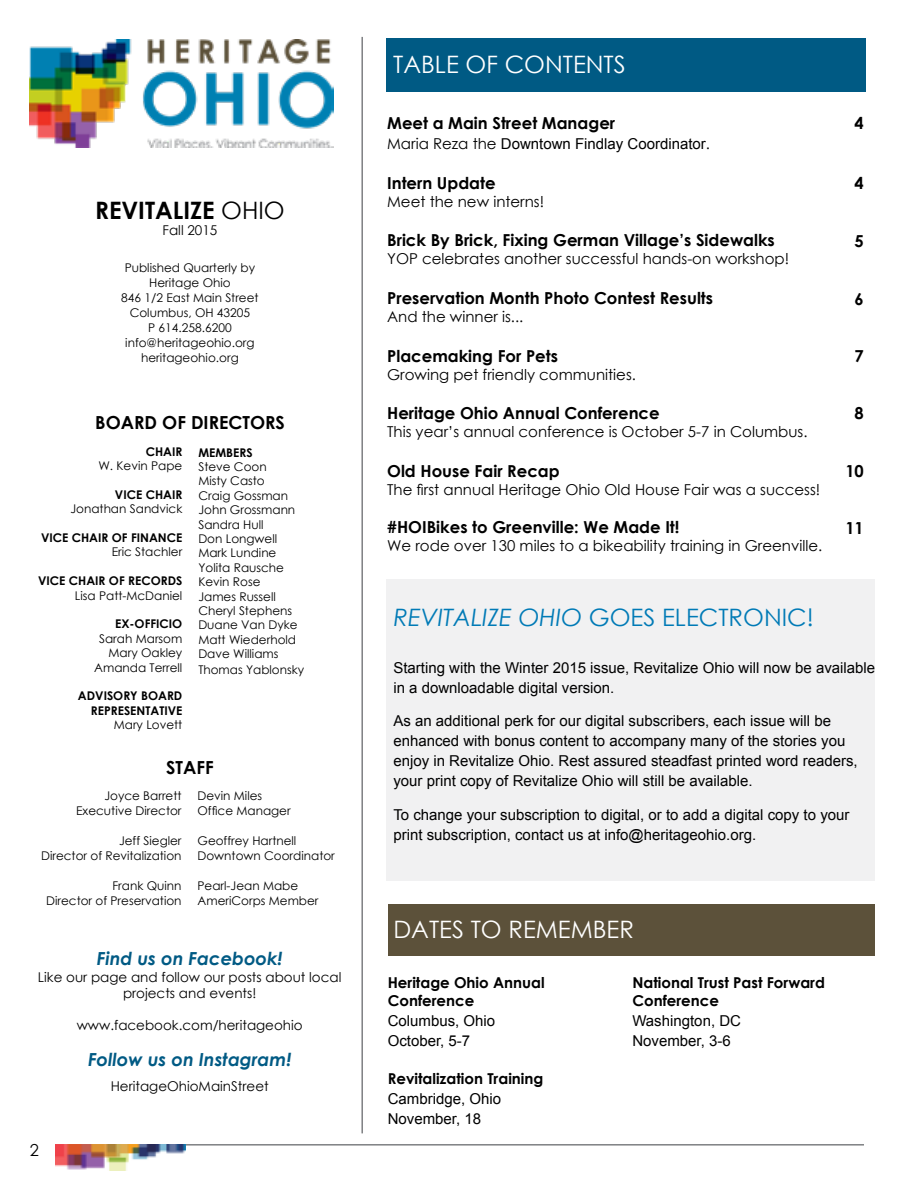
<style>
.page{position:relative;width:918px;height:1188px;background:#fff}
.page>*{position:absolute;margin:0;border:0;box-sizing:border-box;transform-origin:0 0}
.t1{font:24px "Century Gothic";color:#fff}
.t2{font:24px "Century Gothic";color:#007ab6}
.t3{font:700 24px "Century Gothic";color:#000}
.t4{font:italic 700 18px "Century Gothic";color:#005a84}
.t5{font:700 18px "Century Gothic";color:#000}
.t6{font:700 16.5px "Century Gothic";color:#000}
.t7{font:16.5px "Century Gothic";color:#000}
.t8{font:15px/20px "Arial";color:#000}
.t9{font:15px "Century Gothic";color:#000}
.t10{font:700 15px/18px "Century Gothic";color:#000}
.t11{font:13.5px/16.2px "Century Gothic";color:#000;text-align:center}
.t12{font:12px/14.4px "Century Gothic";color:#000}
.t13{font:700 12px/14.4px "Century Gothic";color:#000;text-align:right}
.s1{font-weight:400}
.s2{font-family:"Century Gothic"}
.s3{font-style:italic}
</style>
<div class="page">
<hr style="left:150px;top:1144px;width:714px;height:2px;background:#7e8083">
<img style="left:55px;top:1144px;width:131px;height:27px">
<div style="left:387px;top:579px;width:488px;height:301px;background:#f1f1f2"></div>
<hr style="left:361px;top:37px;width:2px;height:1096px;background:#7e8083">
<div style="left:387px;top:39px;width:479px;height:53px;background:#005a84"></div>
<img style="left:30px;top:40px;width:303px;height:108px">
<div style="left:388px;top:905px;width:487px;height:51px;background:#5c513a"></div>
<h1 class="t3" style="left:95px;top:192px;width:191px">REVITALIZE <span class="s1">OHIO</span></h1>
<p class="t11" style="left:163px;top:222px;width:56px">Fall 2015</p>
<p class="t12" style="left:121px;top:260px;width:139px;line-height:15px;text-align:center">Published Quarterly by<br>Heritage Ohio<br>846 1/2 East Main Street<br>Columbus, OH 43205<br>P 614.258.6200 info@heritageohio.org heritageohio.org</p>
<h2 class="t5" style="left:95px;top:409px;width:191px">BOARD OF DIRECTORS</h2>
<p class="t13" style="left:146px;top:443px;width:38px">CHAIR</p>
<p class="t12" style="left:98px;top:458px;width:86px">W. Kevin Pape</p>
<p class="t13" style="left:115px;top:487px;width:69px">VICE CHAIR</p>
<p class="t12" style="left:70px;top:501px;width:113px">Jonathan Sandvick</p>
<p class="t13" style="left:41px;top:530px;width:143px">VICE CHAIR OF FINANCE</p>
<p class="t12" style="left:112px;top:545px;width:72px">Eric Stachler</p>
<p class="t13" style="left:38px;top:573px;width:146px">VICE CHAIR OF RECORDS</p>
<p class="t12" style="left:75px;top:588px;width:109px">Lisa Patt-McDaniel</p>
<p class="t13" style="left:115px;top:616px;width:69px">EX-OFFICIO</p>
<p class="t12" style="left:94px;top:631px;width:90px;text-align:right">Sarah Marsom<br>Mary Oakley<br>Amanda Terrell</p>
<p class="t13" style="left:78px;top:688px;width:106px">ADVISORY BOARD<br>REPRESENTATIVE</p>
<p class="t12" style="left:114px;top:717px;width:70px">Mary Lovett</p>
<h2 class="t5" style="left:166px;top:753px;width:49px">STAFF</h2>
<p class="t12" style="left:198px;top:788px;width:95px;line-height:15px">Devin Miles<br>Office Manager</p>
<p class="t12" style="left:198px;top:833px;width:139px;line-height:15px">Geoffrey Hartnell<br>Downtown Coordinator</p>
<p class="t12" style="left:198px;top:878px;width:123px;line-height:15px">Pearl-Jean Mabe<br>AmeriCorps Member</p>
<p class="t13" style="left:198px;top:445px;width:56px">MEMBERS</p>
<p class="t12" style="left:198px;top:459px;width:101px">Steve Coon<br>Misty Casto<br>Craig Gossman<br>John Grossmann<br>Sandra Hull<br>Don Longwell<br>Mark Lundine<br>Yolita Rausche<br>Kevin Rose<br>James Russell<br>Cheryl Stephens<br>Duane Van Dyke<br>Matt Wiederhold<br>Dave Williams</p>
<p class="t12" style="left:198px;top:663px;width:107px">Thomas Yablonsky</p>
<p class="t12" style="left:76px;top:788px;width:107px;line-height:15px;text-align:right">Joyce Barrett<br>Executive Director</p>
<p class="t12" style="left:41px;top:833px;width:142px;line-height:15px;text-align:right">Jeff Siegler<br>Director of Revitalization</p>
<p class="t12" style="left:46px;top:878px;width:137px;line-height:15px;text-align:right">Frank Quinn<br>Director of Preservation</p>
<h2 class="t4" style="left:97px;top:945px;width:187px">Find us on Facebook!</h2>
<p class="t11" style="left:38px;top:969px;width:305px">Like our page and follow our posts about local projects and events!</p>
<p class="t11" style="left:77px;top:1017px;width:227px">www.facebook.com/heritageohio</p>
<h2 class="t4" style="left:88px;top:1046px;width:205px">Follow us on Instagram!</h2>
<p class="t11" style="left:111px;top:1078px;width:159px">HeritageOhioMainStreet</p>
<h3 class="t7" style="left:30px;top:1139px;width:11px">2</h3>
<h1 class="t1" style="left:393px;top:48px;width:234px">TABLE OF CONTENTS</h1>
<h3 class="t6" style="left:387px;top:111px;width:230px">Meet a Main Street Manager</h3>
<p class="t8" style="left:387px;top:134px;width:324px"><span class="s2">Maria Reza the</span> Downtown Findlay Coordinator<span class="s2">.</span></p>
<h3 class="t6" style="left:387px;top:170px;width:110px">Intern Update</h3>
<p class="t9" style="left:387px;top:191px;width:159px">Meet the new interns!</p>
<h3 class="t6" style="left:387px;top:228px;width:389px">Brick By Brick, Fixing German Village’s Sidewalks</h3>
<p class="t9" style="left:387px;top:248px;width:404px">YOP celebrates another successful hands-on workshop!</p>
<h3 class="t6" style="left:387px;top:285px;width:328px">Preservation Month Photo Contest Results</h3>
<p class="t9" style="left:387px;top:306px;width:138px">And the winner is...</p>
<h3 class="t6" style="left:387px;top:343px;width:172px">Placemaking For Pets</h3>
<p class="t9" style="left:387px;top:364px;width:250px">Growing pet friendly communities.</p>
<h3 class="t6" style="left:387px;top:401px;width:274px">Heritage Ohio Annual Conference</h3>
<p class="t9" style="left:387px;top:421px;width:422px">This year’s annual conference is October 5-7 in Columbus.</p>
<h3 class="t6" style="left:387px;top:458px;width:174px">Old House Fair Recap</h3>
<p class="t9" style="left:387px;top:479px;width:435px">The first annual Heritage Ohio Old House Fair was a success!</p>
<h3 class="t6" style="left:387px;top:514px;width:294px">#HOIBikes to Greenville: We Made It!</h3>
<p class="t9" style="left:387px;top:535px;width:437px">We rode over 130 miles to a bikeability training in Greenville.</p>
<h1 class="t2" style="left:393px;top:600px;width:422px"><span class="s3">REVITALIZE OHIO</span> GOES ELECTRONIC!</h1>
<h3 class="t6" style="left:855px;top:110px;width:11px">4</h3>
<h3 class="t6" style="left:855px;top:170px;width:11px">4</h3>
<h3 class="t6" style="left:855px;top:228px;width:11px">5</h3>
<h3 class="t6" style="left:855px;top:286px;width:11px">6</h3>
<h3 class="t6" style="left:855px;top:343px;width:11px">7</h3>
<h3 class="t6" style="left:855px;top:401px;width:11px">8</h3>
<h3 class="t6" style="left:845px;top:458px;width:20px">10</h3>
<h3 class="t6" style="left:845px;top:516px;width:20px">11</h3>
<p class="t8" style="left:393px;top:658px;width:483px">Starting with the Winter 2015 issue, Revitalize Ohio will now be available in a downloadable digital version.</p>
<p class="t8" style="left:393px;top:711px;width:466px">As an additional perk for our digital subscribers, each issue will be enhanced with bonus content to accompany many of the stories you enjoy in Revitalize Ohio. Rest assured steadfast printed word readers, your print copy of Revitalize Ohio will still be available.</p>
<p class="t8" style="left:393px;top:805px;width:458px">To change your subscription to digital, or to add a digital copy to your print subscription, contact us at info@heritageohio.org.</p>
<h1 class="t1" style="left:393px;top:913px;width:242px">DATES TO REMEMBER</h1>
<p class="t10" style="left:388px;top:973px;width:158px">Heritage Ohio Annual<br>Conference</p>
<p class="t8" style="left:388px;top:1011px;width:109px">Columbus, Ohio<br>October, 5-7</p>
<p class="t10" style="left:388px;top:1069px;width:157px">Revitalization Training</p>
<p class="t8" style="left:388px;top:1089px;width:115px">Cambridge, Ohio<br>November, 18</p>
<p class="t10" style="left:632px;top:973px;width:194px">National Trust Past Forward<br>Conference</p>
<p class="t8" style="left:632px;top:1011px;width:110px">Washington, DC<br>November, 3-6</p>
</div>
